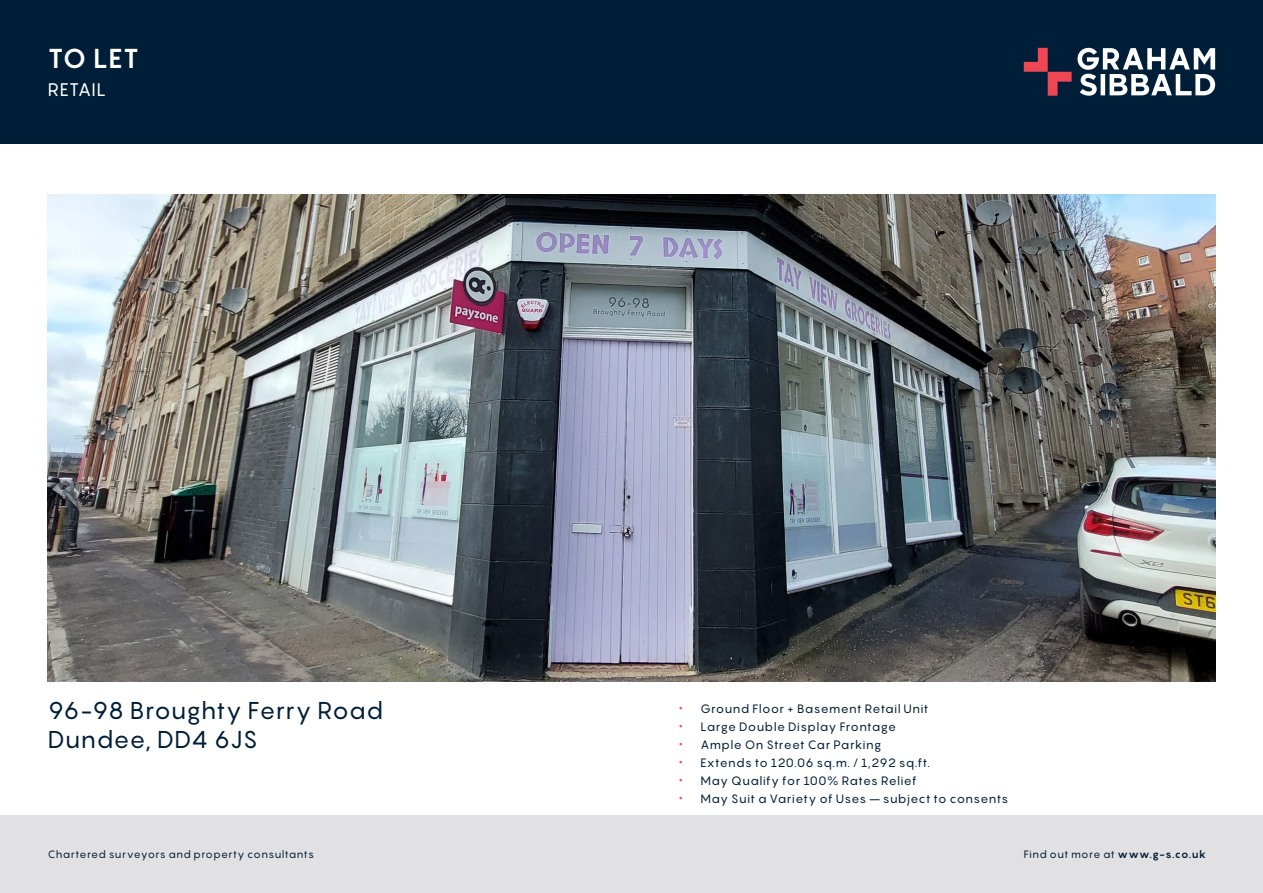
<style>
.page{position:relative;width:1263px;height:893px;background:#fff}
.page>*{position:absolute;margin:0;border:0;box-sizing:border-box;transform-origin:0 0}
._1_To_Let_For_Sale{font:700 27px "Pangram";color:#fff}
._3_address{font:24px "Pangram";letter-spacing:.015em;color:#001e37}
._2_prop_type{font:18px "Pangram";letter-spacing:.015em;color:#fff}
._4_Bullets{font:12px "Pangram";letter-spacing:.035em;color:#001e37}
.t1{font:10.5px "Pangram";letter-spacing:.04em;color:#001e37}
.s1{font-size:16.5px;color:#ef4654}
.s2{font-weight:700}
</style>
<div class="page">
<img style="left:48px;top:195px;width:1167px;height:486px">
<div style="left:0;top:815px;width:1263px;height:78px;background:#e1e1e3"></div>
<div style="left:0;top:0;width:1263px;height:144px;background:#001e37"></div>
<svg style="left:1077px;top:48px;width:138px;height:48px"></svg>
<svg style="left:1024px;top:48px;width:47px;height:48px"></svg>
<p class="_1_To_Let_For_Sale" style="left:48px;top:41px;width:92px">TO LET</p>
<p class="_2_prop_type" style="left:48px;top:77px;width:60px">RETAIL</p>
<p class="_3_address" style="left:48px;top:695px;width:337px">96-98 Broughty Ferry Road</p>
<p class="_3_address" style="left:48px;top:723px;width:211px">Dundee, DD4 6JS</p>
<p class="_4_Bullets" style="left:679px;top:701px;width:251px"><span class="s1">•</span> Ground Floor + Basement Retail Unit</p>
<p class="_4_Bullets" style="left:679px;top:719px;width:219px"><span class="s1">•</span> Large Double Display Frontage</p>
<p class="_4_Bullets" style="left:679px;top:737px;width:204px"><span class="s1">•</span> Ample On Street Car Parking</p>
<p class="_4_Bullets" style="left:679px;top:755px;width:252px"><span class="s1">•</span> Extends to 120.06 sq.m. / 1,292 sq.ft.</p>
<p class="_4_Bullets" style="left:679px;top:773px;width:239px"><span class="s1">•</span> May Qualify for 100% Rates Relief</p>
<p class="_4_Bullets" style="left:679px;top:791px;width:331px"><span class="s1">•</span> May Suit a Variety of Uses – subject to consents</p>
<p class="t1" style="left:48px;top:848px;width:268px">Chartered surveyors and property consultants</p>
<p class="t1" style="left:1024px;top:848px;width:184px">Find out more at <span class="s2">www.g-s.co.uk</span></p>
</div>
